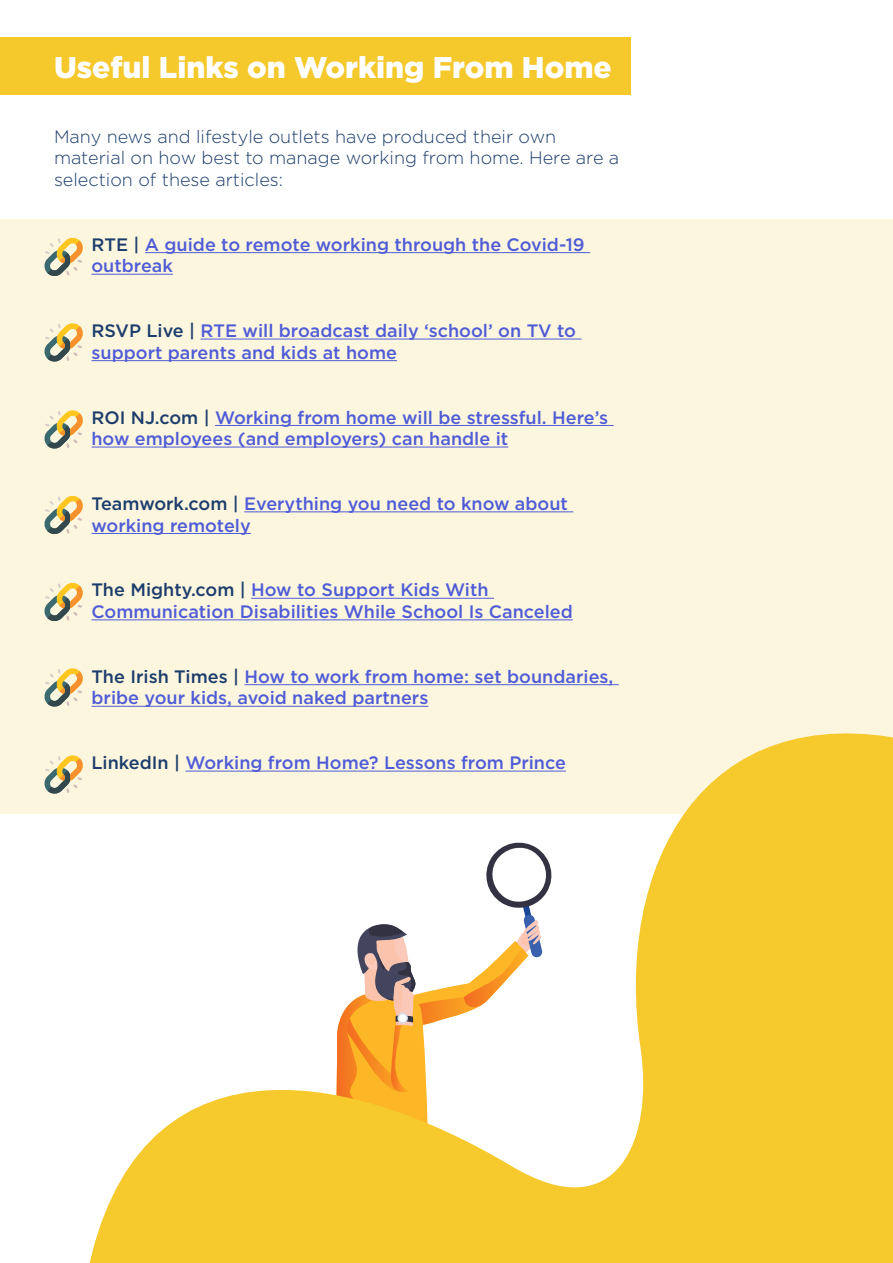
<style>
.page{position:relative;width:893px;height:1263px;background:#fff}
.page>*{position:absolute;margin:0;border:0;box-sizing:border-box;transform-origin:0 0}
.t1{font:900 30px "Gotham";color:#fff}
.t2{font:500 18px/21.6px "Gotham";color:#4f5cd6}
.t3{font:300 18px/21.6px "Gotham";color:#1c3d6c}
.s1{color:#1c3d6c}
</style>
<div class="page">
<div style="left:0;top:220px;width:893px;height:594px;background:#fdf6df"></div>
<div style="left:0;top:38px;width:630px;height:57px;background:#f5c82c"></div>
<hr style="left:145px;top:252px;width:445px;height:1px;background:#4f5cd6">
<hr style="left:92px;top:274px;width:81px;height:1px;background:#4f5cd6">
<hr style="left:200px;top:339px;width:382px;height:1px;background:#4f5cd6">
<hr style="left:92px;top:360px;width:305px;height:1px;background:#4f5cd6">
<hr style="left:215px;top:425px;width:399px;height:1px;background:#4f5cd6">
<hr style="left:92px;top:447px;width:416px;height:1px;background:#4f5cd6">
<hr style="left:244px;top:511px;width:329px;height:1px;background:#4f5cd6">
<hr style="left:92px;top:533px;width:159px;height:1px;background:#4f5cd6">
<hr style="left:251px;top:598px;width:243px;height:1px;background:#4f5cd6">
<hr style="left:92px;top:619px;width:481px;height:1px;background:#4f5cd6">
<hr style="left:244px;top:684px;width:375px;height:1px;background:#4f5cd6">
<svg style="left:44px;top:238px;width:39px;height:38px"></svg>
<svg style="left:44px;top:323px;width:39px;height:38px"></svg>
<svg style="left:44px;top:410px;width:39px;height:38px"></svg>
<svg style="left:44px;top:496px;width:39px;height:38px"></svg>
<svg style="left:44px;top:583px;width:39px;height:38px"></svg>
<svg style="left:44px;top:668px;width:39px;height:38px"></svg>
<svg style="left:44px;top:755px;width:39px;height:38px"></svg>
<svg style="left:89px;top:705px;width:804px;height:558px"></svg>
<h1 class="t1" style="left:54px;top:47px;width:559px">Useful Links on Working From Home</h1>
<p class="t3" style="left:54px;top:125px;width:567px">Many news and lifestyle outlets have produced their own material on how best to manage working from home. Here are a selection of these articles:</p>
<p class="t2" style="left:91px;top:233px;width:495px"><span class="s1">RTE |</span> A guide to remote working through the Covid-19 outbreak</p>
<p class="t2" style="left:91px;top:320px;width:486px"><span class="s1">RSVP Live |</span> RTE will broadcast daily ‘school’ on TV to support parents and kids at home</p>
<p class="t2" style="left:91px;top:406px;width:518px"><span class="s1">ROI NJ.com |</span> Working from home will be stressful. Here’s how employees (and employers) can handle it</p>
<p class="t2" style="left:91px;top:493px;width:478px"><span class="s1">Teamwork.com |</span> Everything you need to know about working remotely</p>
<p class="t2" style="left:91px;top:579px;width:483px"><span class="s1">The Mighty.com |</span> How to Support Kids With<br>Communication Disabilities While School Is Canceled</p>
<p class="t2" style="left:91px;top:665px;width:523px"><span class="s1">The Irish Times |</span> How to work from home: set boundaries, bribe your kids, avoid naked partners</p>
<p class="t2" style="left:91px;top:752px;width:476px"><span class="s1">LinkedIn |</span> Working from Home? Lessons from Prince</p>
</div>
